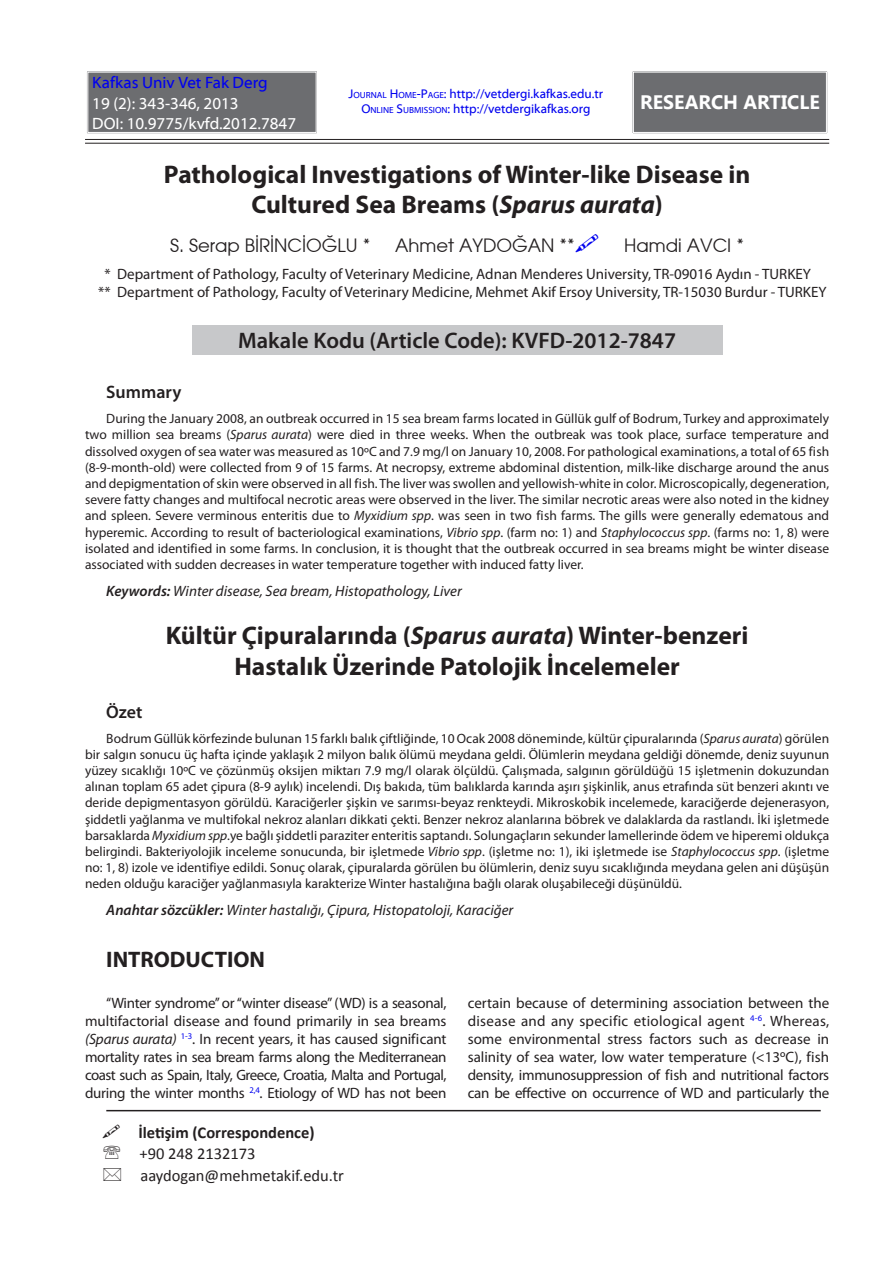
<style>
.page{position:relative;width:893px;height:1263px;background:#fff}
.page>*{position:absolute;margin:0;border:0;box-sizing:border-box;transform-origin:0 0}
.ORIJINAL_BASLIK{font:700 25.5px "Myriad Pro";color:#231f20}
.t1{font:600 22.5px "Myriad Pro";color:#231f20}
.ANA_BASLIK{font:700 22.5px "Myriad Pro";color:#231f20}
.t2{font:700 19.5px "Segoe UI";color:#fff}
.t3{font:18px "TR Avalon Plain";color:#231f20}
.t4{font:600 18px "Myriad Pro";color:#231f20}
.t5{font:16.5px "Myriad Web Pro";color:#fff}
.t6{font:16.5px "Calibri";color:#231f20}
.t7{font:700 16.5px "Calibri";color:#231f20}
.t8{font:16.5px "Myriad Web Pro";color:#0000ef}
.METIN{font:15px/18px "Myriad Pro";color:#231f20;text-align:justify}
.t9{font:italic 15px "Myriad Pro";color:#231f20}
.SUMMARY_PARAGRAF{font:13.5px/16.2px "Myriad Pro";color:#231f20;text-align:justify}
.t10{font:12.75px "Myriad Web Pro";color:#0000ef}
.s1{font-style:inherit}
.s2{font-size:8.85px}
.s3{font-style:italic}
.s4{font-weight:600}
</style>
<div class="page">
<div style="left:192px;top:325px;width:530px;height:30px;background:#c7c8ca"></div>
<hr style="left:106px;top:1110px;width:715px;height:1px;background:#231f20">
<div style="left:635px;top:74px;width:190px;height:57px;background:#6c6d70"></div>
<div style="left:632px;top:70px;width:196px;height:64px;border:1px solid #fff"></div>
<div style="left:633px;top:72px;width:194px;height:61px;border:1px solid #fff"></div>
<hr style="left:85px;top:139px;width:744px;height:1px;background:#231f20">
<hr style="left:85px;top:143px;width:744px;height:1px;background:#231f20">
<div style="left:90px;top:74px;width:224px;height:57px;background:#6c6d70"></div>
<div style="left:86px;top:70px;width:232px;height:64px;border:1px solid #fff"></div>
<div style="left:88px;top:72px;width:228px;height:61px;border:1px solid #fff"></div>
<p class="t8" style="left:92px;top:73px;width:177px">Kafkas Univ Vet Fak Derg</p>
<p class="t5" style="left:92px;top:95px;width:148px">19 (2): 343-346, 2013</p>
<p class="t5" style="left:92px;top:115px;width:205px">DOI: 10.9775/kvfd.2012.7847</p>
<p class="t10" style="left:349px;top:87px;width:256px"><span class="s1">J</span><span class="s2">OURNAL</span> <span class="s1">H</span><span class="s2">OME</span><span class="s1">-P</span><span class="s2">AGE</span><span class="s1">:</span> http://vetdergi.kafkas.edu.tr</p>
<p class="t10" style="left:361px;top:102px;width:231px"><span class="s1">O</span><span class="s2">NLINE</span> <span class="s1">S</span><span class="s2">UBMISSION</span><span class="s1">:</span> http://vetdergikafkas.org</p>
<p class="t2" style="left:640px;top:89px;width:181px">RESEARCH ARTICLE</p>
<p class="ORIJINAL_BASLIK" style="left:164px;top:157px;width:588px">Pathological Investigations of Winter-like Disease in</p>
<p class="ORIJINAL_BASLIK" style="left:251px;top:188px;width:413px">Cultured Sea Breams (<span class="s3">Sparus aurata</span>)</p>
<p class="t3" style="left:170px;top:234px;width:202px">S. Serap BİRİNCİOĞLU *</p>
<p class="t3" style="left:395px;top:234px;width:181px">Ahmet AYDOĞAN **</p>
<p class="t3" style="left:624px;top:234px;width:121px">Hamdi AVCI *</p>
<p class="METIN" style="left:104px;top:265px;width:708px">* Department of Pathology, Faculty of Veterinary Medicine, Adnan Menderes University, TR-09016 Aydın - TURKEY</p>
<p class="METIN" style="left:98px;top:283px;width:730px">** Department of Pathology, Faculty of Veterinary Medicine, Mehmet Akif Ersoy University, TR-15030 Burdur - TURKEY</p>
<p class="t1" style="left:238px;top:326px;width:439px">Makale Kodu (Article Code): KVFD-2012-7847</p>
<p class="t4" style="left:106px;top:381px;width:77px">Summary</p>
<p class="SUMMARY_PARAGRAF" style="left:85px;top:410px;width:746px;text-indent:21px">During the January 2008, an outbreak occurred in 15 sea bream farms located in Güllük gulf of Bodrum, Turkey and approximately two million sea breams (<span class="s3">Sparus aurata</span>) were died in three weeks. When the outbreak was took place, surface temperature and dissolved oxygen of sea water was measured as 10ºC and 7.9 mg/l on January 10, 2008. For pathological examinations, a total of 65 fish (8-9-month-old) were collected from 9 of 15 farms. At necropsy, extreme abdominal distention, milk-like discharge around the anus and depigmentation of skin were observed in all fish. The liver was swollen and yellowish-white in color. Microscopically, degeneration, severe fatty changes and multifocal necrotic areas were observed in the liver. The similar necrotic areas were also noted in the kidney and spleen. Severe verminous enteritis due to <span class="s3">Myxidium spp</span>. was seen in two fish farms. The gills were generally edematous and hyperemic. According to result of bacteriological examinations, <span class="s3">Vibrio spp</span>. (farm no: 1) and <span class="s3">Staphylococcus spp</span>. (farms no: 1, 8) were isolated and identified in some farms. In conclusion, it is thought that the outbreak occurred in sea breams might be winter disease associated with sudden decreases in water temperature together with induced fatty liver.</p>
<p class="t9" style="left:106px;top:581px;width:357px"><span class="s4">Keywords:</span> Winter disease, Sea bream, Histopathology, Liver</p>
<p class="ORIJINAL_BASLIK" style="left:166px;top:619px;width:584px">Kültür Çipuralarında (<span class="s3">Sparus aurata</span>) Winter-benzeri</p>
<p class="ORIJINAL_BASLIK" style="left:234px;top:649px;width:447px">Hastalık Üzerinde Patolojik İncelemeler</p>
<p class="t4" style="left:106px;top:700px;width:38px">Özet</p>
<p class="SUMMARY_PARAGRAF" style="left:85px;top:730px;width:746px;text-indent:21px">Bodrum Güllük körfezinde bulunan 15 farklı balık çiftliğinde, 10 Ocak 2008 döneminde, kültür çipuralarında (<span class="s3">Sparus aurata</span>) görülen bir salgın sonucu üç hafta içinde yaklaşık 2 milyon balık ölümü meydana geldi. Ölümlerin meydana geldiği dönemde, deniz suyunun yüzey sıcaklığı 10ºC ve çözünmüş oksijen miktarı 7.9 mg/l olarak ölçüldü. Çalışmada, salgının görüldüğü 15 işletmenin dokuzundan alınan toplam 65 adet çipura (8-9 aylık) incelendi. Dış bakıda, tüm balıklarda karında aşırı şişkinlik, anus etrafında süt benzeri akıntı ve deride depigmentasyon görüldü. Karaciğerler şişkin ve sarımsı-beyaz renkteydi. Mikroskobik incelemede, karaciğerde dejenerasyon, şiddetli yağlanma ve multifokal nekroz alanları dikkati çekti. Benzer nekroz alanlarına böbrek ve dalaklarda da rastlandı. İki işletmede barsaklarda <span class="s3">Myxidium spp</span>.ye bağlı şiddetli paraziter enteritis saptandı. Solungaçların sekunder lamellerinde ödem ve hiperemi oldukça belirgindi. Bakteriyolojik inceleme sonucunda, bir işletmede <span class="s3">Vibrio spp</span>. (işletme no: 1), iki işletmede ise <span class="s3">Staphylococcus spp</span>. (işletme no: 1, 8) izole ve identifiye edildi. Sonuç olarak, çipuralarda görülen bu ölümlerin, deniz suyu sıcaklığında meydana gelen ani düşüşün neden olduğu karaciğer yağlanmasıyla karakterize Winter hastalığına bağlı olarak oluşabileceği düşünüldü.</p>
<p class="t9" style="left:106px;top:901px;width:408px"><span class="s4">Anahtar sözcükler:</span> Winter hastalığı, Çipura, Histopatoloji, Karaciğer</p>
<p class="ANA_BASLIK" style="left:106px;top:944px;width:160px">INTRODUCTION</p>
<p class="METIN" style="left:85px;top:994px;width:363px;text-indent:21px">‘‘Winter syndrome’’ or ‘‘winter disease” (WD) is a seasonal, multifactorial disease and found primarily in sea breams <span class="s3">(Sparus aurata)</span> <sup>1-3</sup>. In recent years, it has caused significant mortality rates in sea bream farms along the Mediterranean coast such as Spain, Italy, Greece, Croatia, Malta and Portugal, during the winter months <sup>2,4</sup>. Etiology of WD has not been</p>
<p class="METIN" style="left:468px;top:994px;width:363px">certain because of determining association between the disease and any specific etiological agent <sup>4-6</sup>. Whereas, some environmental stress factors such as decrease in salinity of sea water, low water temperature (&lt;13ºC), fish density, immunosuppression of fish and nutritional factors can be effective on occurrence of WD and particularly the</p>
<p class="t7" style="left:138px;top:1122px;width:178px">İletişim (Correspondence)</p>
<p class="t6" style="left:140px;top:1144px;width:118px">+90 248 2132173</p>
<p class="t6" style="left:140px;top:1165px;width:205px">aaydogan@mehmetakif.edu.tr</p>
</div>
